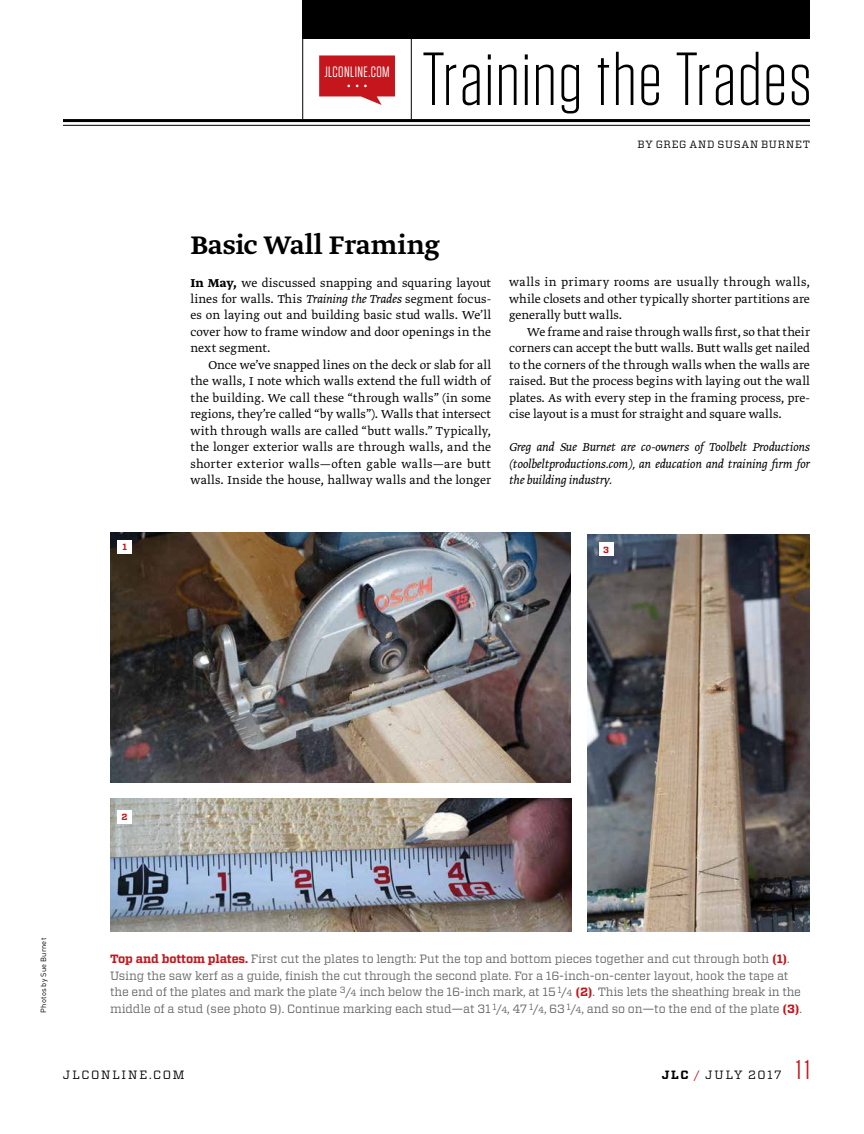
<style>
.page{position:relative;width:864px;height:1134px;background:#fff}
.page>*{position:absolute;margin:0;border:0;box-sizing:border-box;transform-origin:0 0}
.t1{font:300 75px "Tungsten";letter-spacing:.015em;color:#000}
.t2{font:500 30px "Greta Text Std";color:#000}
.t3{font:27px "Tungsten";color:#c4161c}
.t4{font:15px "Tungsten";letter-spacing:.03em;color:#fff}
.t5{font:300 13.5px/16.5px "Greta Text Std";letter-spacing:.005em;color:#000;text-align:justify}
.t6{font:italic 300 13.5px/16.5px "Greta Text Std";letter-spacing:-.01em;color:#000;text-align:justify}
.t7{font:12px/16.5px "Vitesse";letter-spacing:-.01em;color:#636466}
.t8{font:12px "Vitesse";letter-spacing:.135em;color:#000}
.t9{font:10.5px "Vitesse";letter-spacing:.07em;color:#000}
.t10{font:700 9px "Vitesse";color:#c4161c}
.t11{font:7.5px "DINOT";letter-spacing:.025em;color:#000}
.s1{font-family:"Greta Text Std Bold Min";font-weight:400}
.s2{font-style:italic}
.s3{font-weight:700;color:#c4161c}
.s4{font-size:9px}
.s5{font-weight:700}
.s6{color:#c4161c}
</style>
<div class="page">
<hr style="left:63px;top:119px;width:747px;height:3px;background:#000">
<hr style="left:63px;top:125px;width:747px;height:1px;background:#000">
<div style="left:302px;top:0;width:508px;height:39px;background:#000"></div>
<hr style="left:411px;top:38px;width:1px;height:81px;background:#000">
<hr style="left:302px;top:0;width:1px;height:119px;background:#000">
<svg style="left:319px;top:55px;width:76px;height:50px;background:#cd3d42"></svg>
<img style="left:110px;top:532px;width:460px;height:251px">
<div style="left:118px;top:540px;width:14px;height:14px;background:#fff"></div>
<img style="left:110px;top:798px;width:462px;height:134px">
<div style="left:118px;top:810px;width:14px;height:14px;background:#fff"></div>
<img style="left:588px;top:535px;width:222px;height:397px">
<div style="left:599px;top:542px;width:14px;height:14px;background:#fff"></div>
<p class="t10" style="left:122px;top:541px;width:6px">1</p>
<p class="t4" style="left:324px;top:64px;width:67px">JLCONLINE.COM</p>
<h1 class="t1" style="left:422px;top:41px;width:391px">Training the Trades</h1>
<p class="t9" style="left:638px;top:137px;width:174px">BY GREG AND SUSAN BURNET</p>
<h2 class="t2" style="left:190px;top:227px;width:251px">Basic Wall Framing</h2>
<p class="t5" style="left:190px;top:275px;width:302px"><span class="s1">In May,</span> we discussed snapping and squaring layout lines for walls. This <span class="s2">Training the Trades</span> segment focus&shy;es on laying out and building basic stud walls. We’ll cover how to frame window and door openings in the next segment.</p>
<p class="t5" style="left:190px;top:357px;width:302px;text-indent:18px">Once we’ve snapped lines on the deck or slab for all the walls, I note which walls extend the full width of the building. We call these “through walls” (in some regions, they’re called “by walls”). Walls that intersect with through walls are called “butt walls.” Typically, the longer exterior walls are through walls, and the shorter exterior walls—often gable walls—are butt walls. Inside the house, hallway walls and the longer</p>
<p class="t5" style="left:509px;top:275px;width:302px">walls in primary rooms are usually through walls, while closets and other typically shorter partitions are generally butt walls.</p>
<p class="t5" style="left:509px;top:324px;width:302px;text-indent:18px">We frame and raise through walls first, so that their corners can accept the butt walls. Butt walls get nailed to the corners of the through walls when the walls are raised. But the process begins with laying out the wall plates. As with every step in the framing process, pre&shy;cise layout is a must for straight and square walls.</p>
<p class="t6" style="left:509px;top:440px;width:302px">Greg and Sue Burnet are co-owners of Toolbelt Productions (toolbeltproductions.com), an education and training firm for the building industry.</p>
<p class="t10" style="left:603px;top:543px;width:7px">3</p>
<p class="t10" style="left:122px;top:811px;width:8px">2</p>
<p class="t11" style="left:38px;top:1012px;width:76px;rotate:-90deg">Photos by Sue Burnet</p>
<p class="t7" style="left:110px;top:950px;width:693px"><span class="s3">Top and bottom plates.</span> First cut the plates to length: Put the top and bottom pieces together and cut through both <span class="s3">(1)</span>.<br>Using the saw kerf as a guide, finish the cut through the second plate. For a 16-inch-on-center layout, hook the tape at the end of the plates and mark the plate <sup>3</sup>/<span class="s4">4</span> inch below the 16-inch mark, at 15 <sup>1</sup>/<span class="s4">4</span> <span class="s3">(2)</span>. This lets the sheathing break in the middle of a stud (see photo 9). Continue marking each stud—at 31 <sup>1</sup>/<span class="s4">4</span>, 47 <sup>1</sup>/<span class="s4">4</span>, 63 <sup>1</sup>/<span class="s4">4</span>, and so on—to the end of the plate <span class="s3">(3)</span>.</p>
<p class="t8" style="left:63px;top:1066px;width:123px">JLCONLINE.COM</p>
<p class="t8" style="left:662px;top:1066px;width:121px"><span class="s5">JLC</span> <span class="s6">/</span> JULY 2017</p>
<h3 class="t3" style="left:796px;top:1055px;width:15px">11</h3>
</div>
